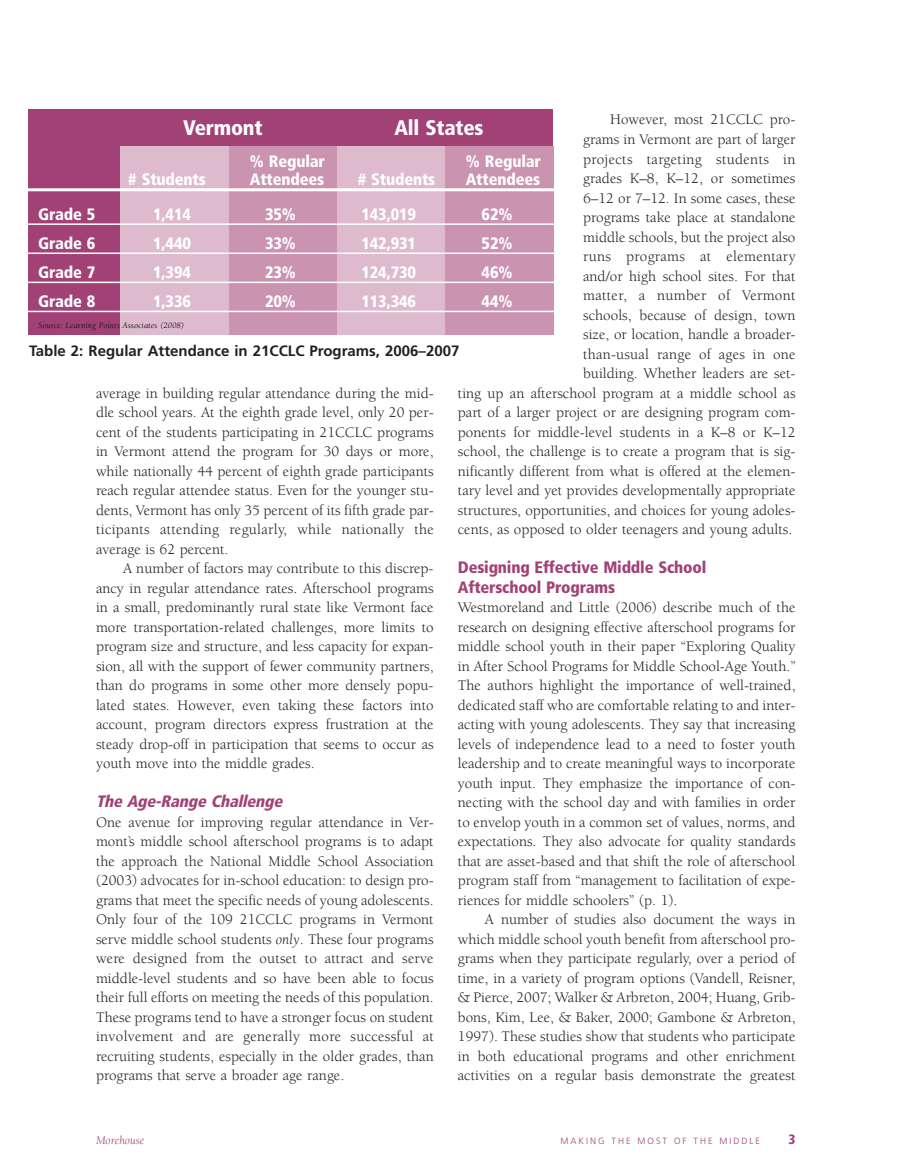
<style>
.page{position:relative;width:905px;height:1175px;background:#fff}
.page>*{position:absolute;margin:0;border:0;box-sizing:border-box;transform-origin:0 0}
.t1{font:900 condensed 21px "Frutiger";letter-spacing:-.01em;color:#fff}
.t2{font:900 condensed 16.5px "Frutiger";letter-spacing:-.01em;color:#fff}
.t3{font:900 condensed 16.5px/19.5px "Frutiger";letter-spacing:-.01em;color:#a14176}
.t4{font:italic 900 condensed 16.5px "Frutiger";color:#a14176}
.t5{font:15px/19.5px "Berkeley";color:#231f20;text-align:justify}
.t6{font:700 15px "Frutiger";color:#231f20}
.t7{font:900 condensed 13.5px "Frutiger";color:#a14176}
.t8{font:italic 12px "Berkeley";color:#a14176}
.t9{font:300 9px "Frutiger";letter-spacing:.22em;color:#a14176}
.t10{font:italic 8.7px "Berkeley";color:#231f20}
.s1{font-style:italic}
</style>
<div class="page">
<div style="left:29px;top:110px;width:524px;height:225px;background:#a14176"></div>
<div style="left:121px;top:146px;width:108px;height:189px;background:#ddbbcd"></div>
<div style="left:229px;top:146px;width:108px;height:189px;background:#ca94b1"></div>
<div style="left:337px;top:146px;width:108px;height:189px;background:#ddbbcd"></div>
<div style="left:445px;top:146px;width:108px;height:189px;background:#ca94b1"></div>
<hr style="left:20px;top:188px;width:545px;height:3px;background:#fff">
<hr style="left:20px;top:223px;width:545px;height:2px;background:#fff">
<hr style="left:20px;top:252px;width:545px;height:2px;background:#fff">
<hr style="left:20px;top:281px;width:545px;height:2px;background:#fff">
<hr style="left:20px;top:311px;width:545px;height:1px;background:#fff">
<p class="t5" style="left:458px;top:111px;width:339px;text-align:right">However, most 21CCLC pro-<br>grams in Vermont are part of larger<br>projects targeting students in<br>grades K–8, K–12, or sometimes<br>6–12 or 7–12. In some cases, these<br>programs take place at standalone<br>middle schools, but the project also<br>runs programs at elementary<br>and/or high school sites. For that<br>matter, a number of Vermont<br>schools, because of design, town<br>size, or location, handle a broader-<br>than-usual range of ages in one<br>building. Whether leaders are set-<br>ting up an afterschool program at a middle school as part of a larger project or are designing program com&shy;ponents for middle-level students in a K–8 or K–12 school, the challenge is to create a program that is sig&shy;nificantly different from what is offered at the elemen&shy;tary level and yet provides developmentally appropriate structures, opportunities, and choices for young adoles&shy;cents, as opposed to older teenagers and young adults.</p>
<p class="t3" style="left:458px;top:559px;width:250px">Designing Effective Middle School<br>Afterschool Programs</p>
<p class="t5" style="left:458px;top:599px;width:339px">Westmoreland and Little (2006) describe much of the research on designing effective afterschool programs for middle school youth in their paper “Exploring Quality in After School Programs for Middle School-Age Youth.” The authors highlight the importance of well-trained, dedicated staff who are comfortable relating to and inter&shy;acting with young adolescents. They say that increasing levels of independence lead to a need to foster youth leadership and to create meaningful ways to incorporate youth input. They emphasize the importance of con&shy;necting with the school day and with families in order to envelop youth in a common set of values, norms, and expectations. They also advocate for quality standards that are asset-based and that shift the role of afterschool program staff from “management to facilitation of expe&shy;riences for middle schoolers” (p. 1).</p>
<p class="t5" style="left:458px;top:911px;width:339px;text-indent:27px">A number of studies also document the ways in which middle school youth benefit from afterschool pro&shy;grams when they participate regularly, over a period of time, in a variety of program options (Vandell, Reisner, &amp; Pierce, 2007; Walker &amp; Arbreton, 2004; Huang, Grib&shy;bons, Kim, Lee, &amp; Baker, 2000; Gambone &amp; Arbreton, 1997). These studies show that students who participate in both educational programs and other enrichment activities on a regular basis demonstrate the greatest</p>
<h1 class="t1" style="left:183px;top:119px;width:81px">Vermont</h1>
<h1 class="t1" style="left:394px;top:119px;width:90px">All States</h1>
<p class="t2" style="left:250px;top:154px;width:76px">% Regular</p>
<p class="t2" style="left:466px;top:154px;width:76px">% Regular</p>
<p class="t2" style="left:128px;top:172px;width:79px"># Students</p>
<p class="t2" style="left:250px;top:172px;width:76px">Attendees</p>
<p class="t2" style="left:358px;top:172px;width:79px"># Students</p>
<p class="t2" style="left:466px;top:172px;width:76px">Attendees</p>
<p class="t2" style="left:38px;top:207px;width:58px">Grade 5</p>
<p class="t2" style="left:153px;top:207px;width:39px">1,414</p>
<p class="t2" style="left:265px;top:207px;width:32px">35%</p>
<p class="t2" style="left:361px;top:207px;width:56px">143,019</p>
<p class="t2" style="left:481px;top:207px;width:32px">62%</p>
<p class="t2" style="left:38px;top:236px;width:58px">Grade 6</p>
<p class="t2" style="left:153px;top:236px;width:39px">1,440</p>
<p class="t2" style="left:265px;top:236px;width:32px">33%</p>
<p class="t2" style="left:361px;top:236px;width:56px">142,931</p>
<p class="t2" style="left:481px;top:236px;width:32px">52%</p>
<p class="t2" style="left:38px;top:266px;width:58px">Grade 7</p>
<p class="t2" style="left:153px;top:266px;width:39px">1,394</p>
<p class="t2" style="left:265px;top:266px;width:32px">23%</p>
<p class="t2" style="left:361px;top:266px;width:56px">124,730</p>
<p class="t2" style="left:481px;top:266px;width:32px">46%</p>
<p class="t2" style="left:38px;top:295px;width:58px">Grade 8</p>
<p class="t2" style="left:153px;top:295px;width:39px">1,336</p>
<p class="t2" style="left:265px;top:295px;width:32px">20%</p>
<p class="t2" style="left:361px;top:295px;width:56px">113,346</p>
<p class="t2" style="left:481px;top:295px;width:32px">44%</p>
<p class="t10" style="left:38px;top:322px;width:147px">Source: Learning Points Associates (2008)</p>
<p class="t6" style="left:29px;top:345px;width:431px">Table 2: Regular Attendance in 21CCLC Programs, 2006–2007</p>
<p class="t5" style="left:96px;top:384px;width:339px">average in building regular attendance during the mid&shy;dle school years. At the eighth grade level, only 20 per&shy;cent of the students participating in 21CCLC programs in Vermont attend the program for 30 days or more, while nationally 44 percent of eighth grade participants reach regular attendee status. Even for the younger stu&shy;dents, Vermont has only 35 percent of its fifth grade par&shy;ticipants attending regularly, while nationally the average is 62 percent.</p>
<p class="t5" style="left:96px;top:560px;width:339px;text-indent:27px">A number of factors may contribute to this discrep&shy;ancy in regular attendance rates. Afterschool programs in a small, predominantly rural state like Vermont face more transportation-related challenges, more limits to program size and structure, and less capacity for expan&shy;sion, all with the support of fewer community partners, than do programs in some other more densely popu&shy;lated states. However, even taking these factors into account, program directors express frustration at the steady drop-off in participation that seems to occur as youth move into the middle grades.</p>
<p class="t4" style="left:96px;top:795px;width:191px">The Age-Range Challenge</p>
<p class="t5" style="left:96px;top:813px;width:339px">One avenue for improving regular attendance in Ver&shy;mont’s middle school afterschool programs is to adapt the approach the National Middle School Association (2003) advocates for in-school education: to design pro&shy;grams that meet the specific needs of young adolescents.<br>Only four of the 109 21CCLC programs in Vermont serve middle school students <span class="s1">only</span>. These four programs were designed from the outset to attract and serve middle-level students and so have been able to focus their full efforts on meeting the needs of this population.<br>These programs tend to have a stronger focus on student involvement and are generally more successful at recruiting students, especially in the older grades, than programs that serve a broader age range.</p>
<p class="t8" style="left:96px;top:1135px;width:50px">Morehouse</p>
<p class="t9" style="left:560px;top:1137px;width:201px">MAKING THE MOST OF THE MIDDLE</p>
<p class="t7" style="left:788px;top:1133px;width:9px">3</p>
</div>
